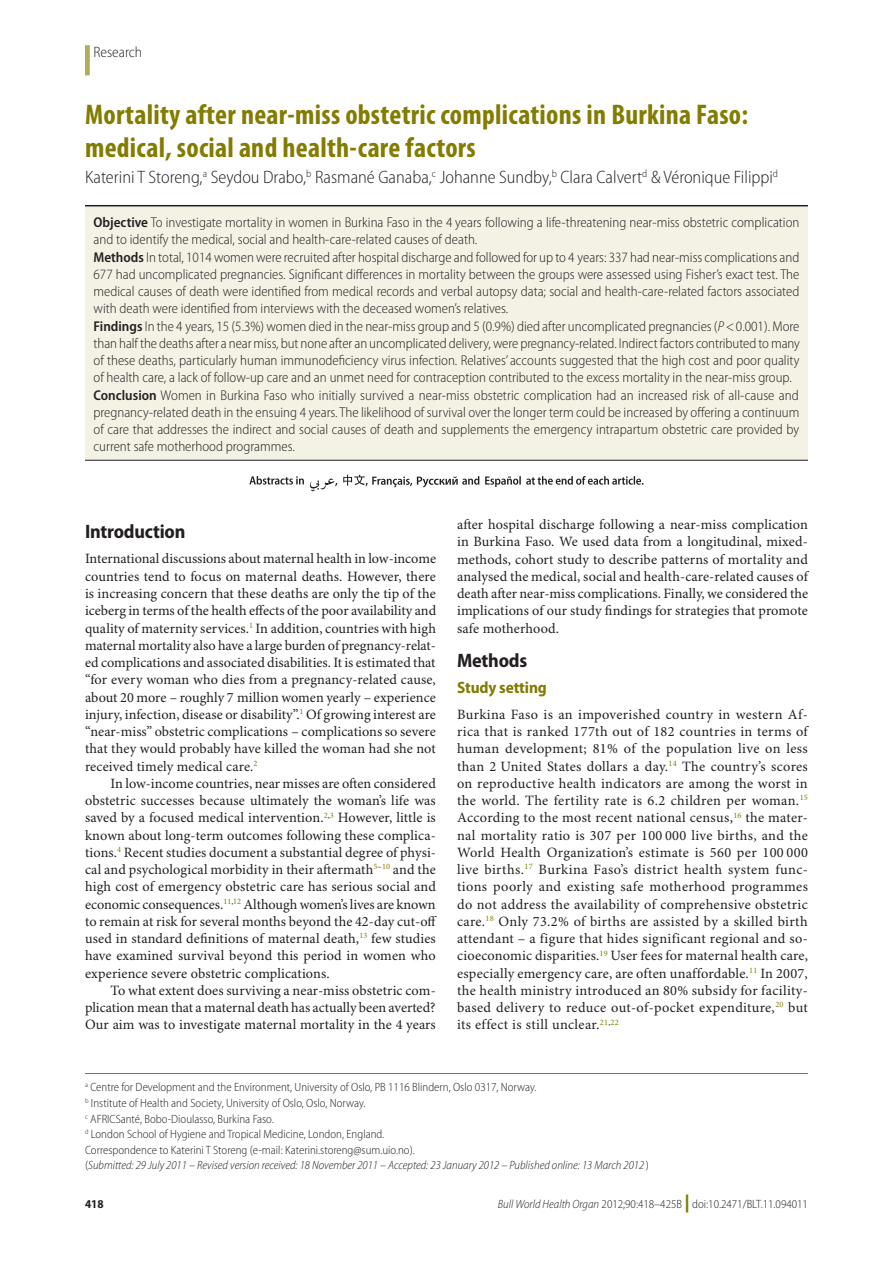
<style>
.page{position:relative;width:893px;height:1263px;background:#fff}
.page>*{position:absolute;margin:0;border:0;box-sizing:border-box;transform-origin:0 0}
.Article_Title{font:700 condensed 28.5px/33.8px "Myriad Pro";letter-spacing:.01em;color:#827c00}
.Head_1{font:700 semi-condensed 19.5px "Myriad Pro";letter-spacing:-.01em;color:#231f20}
.Authors{font:300 semi-condensed 18px "Myriad Pro";color:#231f20}
.Head_2_no_space_abov{font:700 semi-condensed 16.5px "Myriad Pro";letter-spacing:-.01em;color:#827c00}
.Section_Title{font:300 semi-condensed 15px "Myriad Pro";color:#231f20}
.Para_No_Ind{font:14.25px/17.2px "Minion Pro";letter-spacing:.015em;color:#231f20;text-align:justify}
.Abstract_No_Ind{font:300 semi-condensed 14.25px/17.2px "Myriad Pro";color:#231f20;text-align:justify}
.Para_Ind{font:14.25px/17.2px "Minion Pro";letter-spacing:.005em;color:#231f20;text-align:justify}
.Affiliations{font:300 semi-condensed 12px "Myriad Pro";color:#231f20}
.Submission_info{font:italic 300 semi-condensed 12px "Myriad Pro";color:#231f20}
.t1{font:700 semi-condensed 12px "Myriad Pro";color:#231f20}
.s1{font-weight:600}
.s2{font-style:italic}
.s3{font-style:normal}
.s4{font-weight:900;font-stretch:normal;font-size:18px;color:#827c00}
</style>
<div class="page">
<div style="left:85px;top:45px;width:5px;height:30px;background:#b2ac5f"></div>
<div style="left:85px;top:205px;width:723px;height:255px;background:#f3f2e4"></div>
<hr style="left:85px;top:1073px;width:723px;height:1px;background:#827c00">
<hr style="left:85px;top:205px;width:723px;height:1px;background:#231f20">
<hr style="left:85px;top:460px;width:723px;height:1px;background:#231f20">
<svg style="left:310px;top:475px;width:334px;height:16px"></svg>
<svg style="left:249px;top:476px;width:55px;height:9px"></svg>
<p class="Section_Title" style="left:94px;top:44px;width:50px">Research</p>
<p class="Article_Title" style="left:85px;top:98px;width:665px">Mortality after near-miss obstetric complications in Burkina Faso: medical, social and health-care factors</p>
<p class="Authors" style="left:85px;top:167px;width:694px">Katerini T Storeng,<sup>a</sup> Seydou Drabo,<sup>b</sup> Rasmané Ganaba,<sup>c</sup> Johanne Sundby,<sup>b</sup> Clara Calvert<sup>d</sup> &amp; Véronique Filippi<sup>d</sup></p>
<p class="Abstract_No_Ind" style="left:94px;top:214px;width:707px"><span class="s1">Objective</span> To investigate mortality in women in Burkina Faso in the 4 years following a life-threatening near-miss obstetric complication and to identify the medical, social and health-care-related causes of death.</p>
<p class="Abstract_No_Ind" style="left:94px;top:248px;width:707px"><span class="s1">Methods</span> In total, 1014 women were recruited after hospital discharge and followed for up to 4 years: 337 had near-miss complications and 677 had uncomplicated pregnancies. Significant differences in mortality between the groups were assessed using Fisher’s exact test. The medical causes of death were identified from medical records and verbal autopsy data; social and health-care-related factors associated with death were identified from interviews with the deceased women’s relatives.</p>
<p class="Abstract_No_Ind" style="left:94px;top:317px;width:708px"><span class="s1">Findings</span> In the 4 years, 15 (5.3%) women died in the near-miss group and 5 (0.9%) died after uncomplicated pregnancies (<span class="s2">P</span>&lt;0.001). More than half the deaths after a near miss, but none after an uncomplicated delivery, were pregnancy-related. Indirect factors contributed to many of these deaths, particularly human immunodeficiency virus infection. Relatives’ accounts suggested that the high cost and poor quality of health care, a lack of follow-up care and an unmet need for contraception contributed to the excess mortality in the near-miss group.</p>
<p class="Abstract_No_Ind" style="left:94px;top:386px;width:707px"><span class="s1">Conclusion</span> Women in Burkina Faso who initially survived a near-miss obstetric complication had an increased risk of all-cause and pregnancy-related death in the ensuing 4 years. The likelihood of survival over the longer term could be increased by offering a continuum of care that addresses the indirect and social causes of death and supplements the emergency intrapartum obstetric care provided by current safe motherhood programmes.</p>
<p class="Head_1" style="left:85px;top:520px;width:102px">Introduction</p>
<p class="Para_No_Ind" style="left:85px;top:551px;width:353px">International discussions about maternal health in low-income countries tend to focus on maternal deaths. However, there is increasing concern that these deaths are only the tip of the iceberg in terms of the health effects of the poor availability and quality of maternity services.<sup>1</sup> In addition, countries with high maternal mortality also have a large burden of pregnancy-relat&shy;ed complications and associated disabilities. It is estimated that “for every woman who dies from a pregnancy-related cause, about 20 more – roughly 7 million women yearly – experience injury, infection, disease or disability”.<sup>1</sup> Of growing interest are “near-miss” obstetric complications – complications so severe that they would probably have killed the woman had she not received timely medical care.<sup>2</sup></p>
<p class="Para_Ind" style="left:85px;top:775px;width:353px;text-indent:26px">In low-income countries, near misses are often considered obstetric successes because ultimately the woman’s life was saved by a focused medical intervention.<sup>2</sup><sup>,</sup><sup>3</sup> However, little is known about long-term outcomes following these complica&shy;tions.<sup>4</sup> Recent studies document a substantial degree of physi&shy;cal and psychological morbidity in their aftermath<sup>5</sup><sup>–</sup><sup>10</sup> and the high cost of emergency obstetric care has serious social and economic consequences.<sup>11</sup><sup>,</sup><sup>12</sup> Although women’s lives are known to remain at risk for several months beyond the 42-day cut-off used in standard definitions of maternal death,<sup>13</sup> few studies have examined survival beyond this period in women who experience severe obstetric complications.</p>
<p class="Para_Ind" style="left:85px;top:982px;width:352px;text-indent:26px">To what extent does surviving a near-miss obstetric com&shy;plication mean that a maternal death has actually been averted?<br>Our aim was to investigate maternal mortality in the 4 years</p>
<p class="Para_Ind" style="left:457px;top:516px;width:353px">after hospital discharge following a near-miss complication in Burkina Faso. We used data from a longitudinal, mixed&shy;methods, cohort study to describe patterns of mortality and analysed the medical, social and health-care-related causes of death after near-miss complications. Finally, we considered the implications of our study findings for strategies that promote safe motherhood.</p>
<p class="Head_1" style="left:457px;top:649px;width:72px">Methods</p>
<p class="Head_2_no_space_abov" style="left:457px;top:678px;width:91px">Study setting</p>
<p class="Para_No_Ind" style="left:457px;top:706px;width:352px">Burkina Faso is an impoverished country in western Af&shy;rica that is ranked 177th out of 182 countries in terms of human development; 81% of the population live on less than 2 United States dollars a day.<sup>14</sup> The country’s scores on reproductive health indicators are among the worst in the world. The fertility rate is 6.2 children per woman.<sup>15<br></sup>According to the most recent national census,<sup>16</sup> the mater&shy;nal mortality ratio is 307 per 100 000 live births, and the World Health Organization’s estimate is 560 per 100 000 live births.<sup>17</sup> Burkina Faso’s district health system func&shy;tions poorly and existing safe motherhood programmes do not address the availability of comprehensive obstetric care.<sup>18</sup> Only 73.2% of births are assisted by a skilled birth attendant – a figure that hides significant regional and so&shy;cioeconomic disparities.<sup>19</sup> User fees for maternal health care, especially emergency care, are often unaffordable.<sup>11</sup> In 2007, the health ministry introduced an 80% subsidy for facility&shy;based delivery to reduce out-of-pocket expenditure,<sup>20</sup> but its effect is still unclear.<sup>21</sup><sup>,</sup><sup>22</sup></p>
<p class="Affiliations" style="left:85px;top:1081px;width:453px"><sup>a</sup> Centre for Development and the Environment, University of Oslo, PB 1116 Blindern, Oslo 0317, Norway.</p>
<p class="Affiliations" style="left:85px;top:1096px;width:282px"><sup>b</sup> Institute of Health and Society, University of Oslo, Oslo, Norway.</p>
<p class="Affiliations" style="left:85px;top:1112px;width:190px"><sup>c</sup> AFRICSanté, Bobo-Dioulasso, Burkina Faso.</p>
<p class="Affiliations" style="left:85px;top:1128px;width:301px"><sup>d</sup> London School of Hygiene and Tropical Medicine, London, England.</p>
<p class="Affiliations" style="left:85px;top:1143px;width:331px">Correspondence to Katerini T Storeng (e-mail: Katerini.storeng@sum.uio.no).</p>
<p class="Submission_info" style="left:85px;top:1159px;width:565px"><span class="s3">(</span>Submitted: 29 July 2011 – Revised version received: 18 November 2011 – Accepted: 23 January 2012 – Published online: 13 March 2012 <span class="s3">)</span></p>
<p class="t1" style="left:85px;top:1197px;width:20px">418</p>
<p class="Affiliations" style="left:498px;top:1198px;width:312px"><span class="s2">Bull World Health Organ</span> 2012;90:418–425B <span class="s4">|</span> doi:10.2471/BLT.11.094011</p>
</div>
